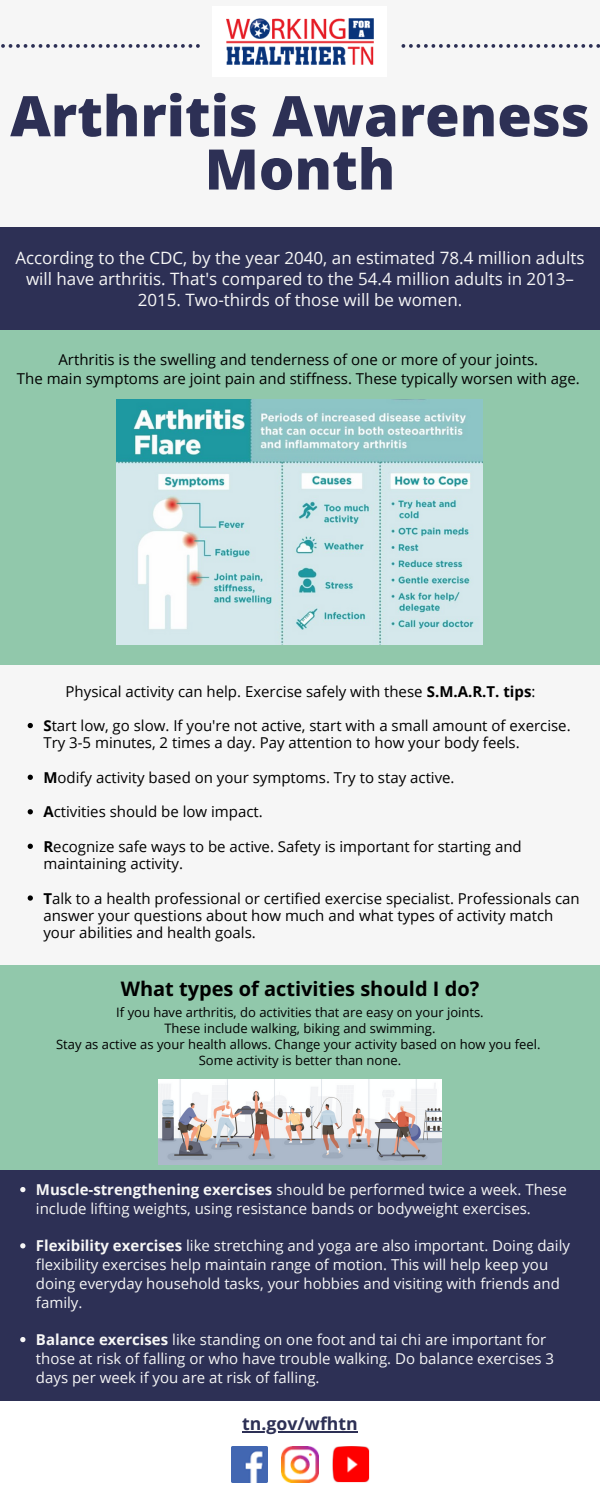
<style>
.page{position:relative;width:600px;height:1500px;background:#fff}
.page>*{position:absolute;margin:0;border:0;box-sizing:border-box;transform-origin:0 0}
.t1{font:800 56px/53.2px "Open Sans";color:#2d3055;text-align:center}
.t2{font:700 20px "Open Sans";color:#000}
.t3{font:700 17.7px "Open Sans";color:#2d3055}
.t4{font:17px/21px "Open Sans";color:#f6f6f6;text-align:center}
.t5{font:15px/17.2px "Open Sans";color:#000}
.t6{font:15px/18.8px "Open Sans";color:#f6f6f6}
.t7{font:13px/15.8px "Open Sans";color:#000;text-align:center}
.s1{font-weight:700}
</style>
<div class="page">
<div style="left:0;top:965px;width:600px;height:205px;background:#91c8ab"></div>
<div style="left:0;top:1170px;width:600px;height:230px;background:#2d3055"></div>
<div style="left:0;top:620px;width:600px;height:345px;background:#f6f6f6"></div>
<div style="left:0;top:227px;width:600px;height:103px;background:#2d3055"></div>
<div style="left:0;top:0;width:600px;height:227px;background:#f6f6f6"></div>
<div style="left:0;top:330px;width:600px;height:335px;background:#91c8ab"></div>
<svg style="left:28px;top:723px;width:5px;height:5px"></svg>
<svg style="left:28px;top:775px;width:5px;height:5px"></svg>
<svg style="left:28px;top:809px;width:5px;height:5px"></svg>
<svg style="left:28px;top:844px;width:5px;height:5px"></svg>
<svg style="left:28px;top:895px;width:5px;height:6px"></svg>
<div style="left:213px;top:6px;width:174px;height:70px;background:#fff"></div>
<img style="left:226px;top:18px;width:148px;height:47px">
<img style="left:159px;top:1079px;width:282px;height:86px">
<svg style="left:1px;top:44px;width:199px;height:4px"></svg>
<svg style="left:402px;top:44px;width:198px;height:4px"></svg>
<img style="left:117px;top:400px;width:366px;height:244px">
<hr style="left:242px;top:1431px;width:116px;height:2px;background:#2d3055">
<img style="left:231px;top:1447px;width:36px;height:36px">
<img style="left:282px;top:1447px;width:36px;height:36px">
<img style="left:333px;top:1447px;width:37px;height:36px">
<svg style="left:20px;top:1187px;width:5px;height:5px"></svg>
<svg style="left:20px;top:1243px;width:5px;height:5px"></svg>
<svg style="left:20px;top:1337px;width:5px;height:5px"></svg>
<h1 class="t1" style="left:10px;top:88px;width:581px">Arthritis Awareness<br>Month</h1>
<p class="t4" style="left:15px;top:247px;width:571px">According to the CDC, by the year 2040, an estimated 78.4 million adults will have arthritis. That's compared to the 54.4 million adults in 2013–<br>2015. Two-thirds of those will be women.</p>
<p class="t5" style="left:17px;top:350px;width:564px;line-height:18.8px;text-align:center">Arthritis is the swelling and tenderness of one or more of your joints.<br>The main symptoms are joint pain and stiffness. These typically worsen with age.</p>
<p class="t5" style="left:66px;top:682px;width:471px">Physical activity can help. Exercise safely with these <span class="s1">S.M.A.R.T. tips</span>:</p>
<p class="t5" style="left:43px;top:717px;width:529px"><span class="s1">S</span>tart low, go slow. If you're not active, start with a small amount of exercise.<br>Try 3-5 minutes, 2 times a day. Pay attention to how your body feels.</p>
<p class="t5" style="left:43px;top:769px;width:413px"><span class="s1">M</span>odify activity based on your symptoms. Try to stay active.</p>
<p class="t5" style="left:43px;top:803px;width:221px"><span class="s1">A</span>ctivities should be low impact.</p>
<p class="t5" style="left:43px;top:838px;width:480px"><span class="s1">R</span>ecognize safe ways to be active. Safety is important for starting and maintaining activity.</p>
<p class="t5" style="left:43px;top:889px;width:538px"><span class="s1">T</span>alk to a health professional or certified exercise specialist. Professionals can answer your questions about how much and what types of activity match your abilities and health goals.</p>
<h2 class="t2" style="left:121px;top:974px;width:360px">What types of activities should I do?</h2>
<p class="t7" style="left:56px;top:1004px;width:486px">If you have arthritis, do activities that are easy on your joints.<br>These include walking, biking and swimming.<br>Stay as active as your health allows. Change your activity based on how you feel.<br>Some activity is better than none.</p>
<p class="t6" style="left:36px;top:1180px;width:532px"><span class="s1">Muscle-strengthening exercises</span> should be performed twice a week. These include lifting weights, using resistance bands or bodyweight exercises.</p>
<p class="t6" style="left:36px;top:1236px;width:536px"><span class="s1">Flexibility exercises</span> like stretching and yoga are also important. Doing daily flexibility exercises help maintain range of motion. This will help keep you doing everyday household tasks, your hobbies and visiting with friends and family.</p>
<p class="t6" style="left:36px;top:1330px;width:520px"><span class="s1">Balance exercises</span> like standing on one foot and tai chi are important for those at risk of falling or who have trouble walking. Do balance exercises 3 days per week if you are at risk of falling.</p>
<p class="t3" style="left:242px;top:1411px;width:117px">tn.gov/wfhtn</p>
</div>
